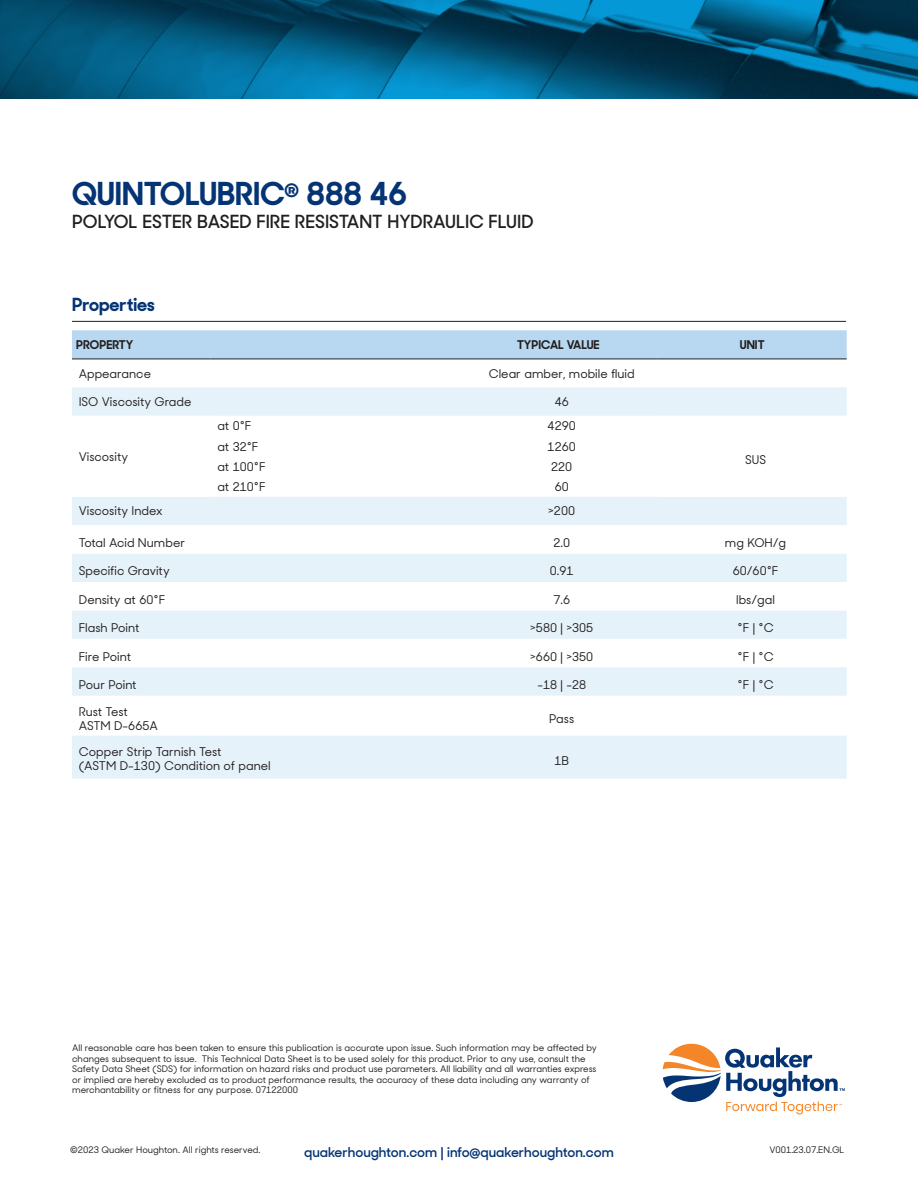
<style>
.page{position:relative;width:918px;height:1188px;background:#fff}
.page>*{position:absolute;margin:0;border:0;box-sizing:border-box;transform-origin:0 0}
.t1{font:700 31.5px "Sharp Sans Display No 2";color:#053474}
.t2{font:600 18px "Sharp Sans Display No 2";color:#231f20}
.t3{font:700 18px "Sharp Sans Display No 2";color:#053474}
.t4{font:600 13.5px "Sharp Sans Display No 2";color:#053474}
.t5{font:500 12px/13.5px "Sharp Sans Display No 2";color:#231f20}
.t6{font:700 12px "Sharp Sans Display No 2";color:#231f20}
.t7{font:500 9px/10.5px "Sharp Sans Display No 2";color:#231f20}
</style>
<div class="page">
<svg style="left:663px;top:1044px;width:182px;height:71px"></svg>
<svg style="left:0;top:0;width:918px;height:99px"></svg>
<hr style="left:72px;top:321px;width:774px;height:1px;background:#231f20">
<div style="left:72px;top:330px;width:775px;height:29px;background:#b8d8f1"></div>
<svg style="left:72px;top:387px;width:775px;height:392px;fill:#e6f2fa"></svg>
<svg style="left:72px;top:416px;width:775px;height:194px"></svg>
<hr style="left:72px;top:359px;width:139px;height:1px;background:#231f20">
<hr style="left:211px;top:359px;width:248px;height:1px;background:#231f20">
<hr style="left:459px;top:359px;width:199px;height:1px;background:#231f20">
<hr style="left:658px;top:359px;width:189px;height:1px;background:#231f20">
<h2 class="t1" style="left:72px;top:167px;width:336px">QUINTOLUBRIC<sup>®</sup> 888 46</h2>
<h2 class="t2" style="left:72px;top:206px;width:463px">POLYOL ESTER BASED FIRE RESISTANT HYDRAULIC FLUID</h2>
<h4 class="t3" style="left:72px;top:289px;width:84px">Properties</h4>
<p class="t6" style="left:76px;top:335px;width:59px">PROPERTY</p>
<p class="t6" style="left:517px;top:335px;width:84px">TYPICAL VALUE</p>
<p class="t6" style="left:740px;top:335px;width:26px">UNIT</p>
<p class="t5" style="left:79px;top:366px;width:74px">Appearance</p>
<p class="t5" style="left:489px;top:366px;width:147px">Clear amber, mobile fluid</p>
<p class="t5" style="left:79px;top:394px;width:114px">ISO Viscosity Grade</p>
<p class="t5" style="left:555px;top:394px;width:16px">46</p>
<p class="t5" style="left:79px;top:449px;width:51px">Viscosity</p>
<p class="t5" style="left:217px;top:418px;width:36px">at 0°F</p>
<p class="t5" style="left:548px;top:418px;width:30px">4290</p>
<p class="t5" style="left:217px;top:438px;width:43px">at 32°F</p>
<p class="t5" style="left:548px;top:438px;width:30px">1260</p>
<p class="t5" style="left:217px;top:459px;width:50px">at 100°F</p>
<p class="t5" style="left:551px;top:459px;width:23px">220</p>
<p class="t5" style="left:217px;top:479px;width:50px">at 210°F</p>
<p class="t5" style="left:555px;top:479px;width:16px">60</p>
<p class="t5" style="left:745px;top:452px;width:22px">SUS</p>
<p class="t5" style="left:79px;top:503px;width:85px">Viscosity Index</p>
<p class="t5" style="left:548px;top:503px;width:28px">&gt;200</p>
<p class="t5" style="left:79px;top:535px;width:108px">Total Acid Number</p>
<p class="t5" style="left:553px;top:535px;width:18px">2.0</p>
<p class="t5" style="left:725px;top:535px;width:63px">mg KOH/g</p>
<p class="t5" style="left:79px;top:563px;width:92px">Specific Gravity</p>
<p class="t5" style="left:550px;top:563px;width:25px">0.91</p>
<p class="t5" style="left:733px;top:563px;width:47px">60/60°F</p>
<p class="t5" style="left:79px;top:591px;width:88px">Density at 60°F</p>
<p class="t5" style="left:553px;top:591px;width:18px">7.6</p>
<p class="t5" style="left:736px;top:591px;width:40px">lbs/gal</p>
<p class="t5" style="left:79px;top:620px;width:62px">Flash Point</p>
<p class="t5" style="left:530px;top:620px;width:64px">&gt;580 | &gt;305</p>
<p class="t5" style="left:738px;top:620px;width:37px">°F | °C</p>
<p class="t5" style="left:79px;top:648px;width:54px">Fire Point</p>
<p class="t5" style="left:530px;top:648px;width:64px">&gt;660 | &gt;350</p>
<p class="t5" style="left:738px;top:648px;width:37px">°F | °C</p>
<p class="t5" style="left:79px;top:677px;width:59px">Pour Point</p>
<p class="t5" style="left:537px;top:677px;width:50px">-18 | -28</p>
<p class="t5" style="left:738px;top:677px;width:37px">°F | °C</p>
<p class="t5" style="left:79px;top:704px;width:51px">Rust Test</p>
<p class="t5" style="left:79px;top:718px;width:81px">ASTM D-665A</p>
<p class="t5" style="left:549px;top:711px;width:27px">Pass</p>
<p class="t5" style="left:79px;top:744px;width:193px">Copper Strip Tarnish Test<br>(ASTM D-130) Condition of panel</p>
<p class="t5" style="left:554px;top:752px;width:16px">1B</p>
<p class="t7" style="left:72px;top:1042px;width:526px">All reasonable care has been taken to ensure this publication is accurate upon issue. Such information may be affected by changes subsequent to issue. This Technical Data Sheet is to be used solely for this product. Prior to any use, consult the Safety Data Sheet (SDS) for information on hazard risks and product use parameters. All liability and all warranties express or implied are hereby excluded as to product performance results, the accuracy of these data including any warranty of merchantability or fitness for any purpose. 07122000</p>
<p class="t7" style="left:70px;top:1144px;width:192px">©2023 Quaker Houghton. All rights reserved.</p>
<p class="t7" style="left:769px;top:1144px;width:77px">V001.23.07.EN.GL</p>
<h3 class="t4" style="left:304px;top:1140px;width:311px">quakerhoughton.com | info@quakerhoughton.com</h3>
</div>
